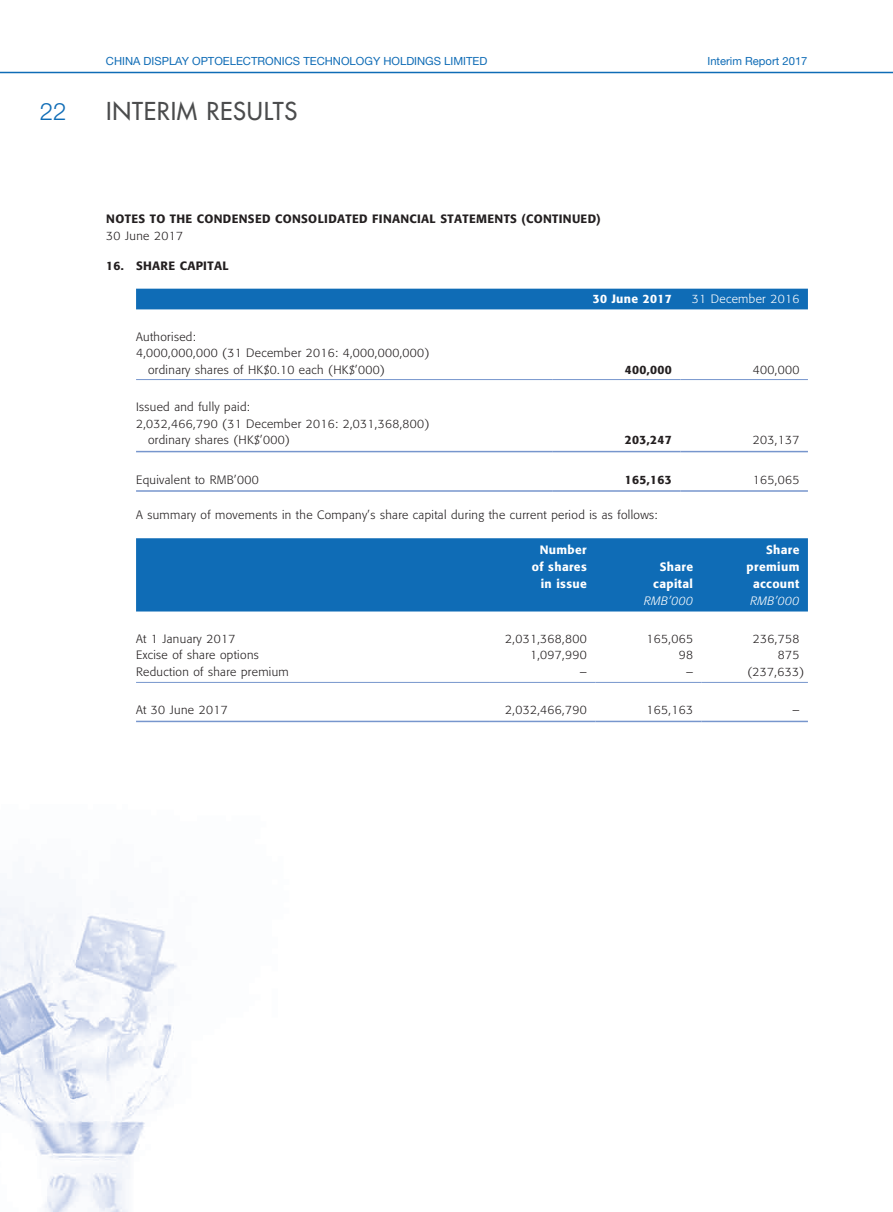
<style>
.page{position:relative;width:893px;height:1212px;background:#fff}
.page>*{position:absolute;margin:0;border:0;box-sizing:border-box;transform-origin:0 0}
.t1{font:500 24px "Futura Std";letter-spacing:.03em;color:#4b4c4d}
.t2{font:300 24px "Helvetica Neue LT Std";color:#0f6cb6}
.t3{font:300 12px "Formata";letter-spacing:.03em;color:#231f20}
.t4{font:500 12px "Formata";letter-spacing:.03em;color:#231f20}
.t5{font:500 12px/17.2px "Formata";letter-spacing:.03em;color:#fff;text-align:right}
.t6{font:300 12px "Formata";letter-spacing:.03em;color:#fff}
.t7{font:italic 300 12px "Formata";letter-spacing:.03em;color:#fff}
.t8{font:11.25px "Helvetica Neue LT Std";color:#0f6cb6}
</style>
<div class="page">
<img style="left:0;top:71px;width:893px;height:1141px">
<hr style="left:0;top:72px;width:893px;height:1px;background:#0f6cb6">
<div style="left:136px;top:289px;width:672px;height:20px;background:#0f6cb6"></div>
<hr style="left:136px;top:379px;width:417px;height:1px;background:#7796cd">
<hr style="left:553px;top:379px;width:127px;height:1px;background:#7796cd">
<hr style="left:680px;top:379px;width:128px;height:1px;background:#7796cd">
<hr style="left:136px;top:451px;width:417px;height:1px;background:#7796cd">
<hr style="left:553px;top:451px;width:127px;height:1px;background:#7796cd">
<hr style="left:680px;top:451px;width:128px;height:1px;background:#7796cd">
<hr style="left:136px;top:490px;width:417px;height:2px;background:#7796cd">
<hr style="left:553px;top:490px;width:127px;height:2px;background:#7796cd">
<hr style="left:680px;top:490px;width:128px;height:2px;background:#7796cd">
<div style="left:136px;top:538px;width:672px;height:73px;background:#0f6cb6"></div>
<hr style="left:136px;top:682px;width:353px;height:1px;background:#7796cd">
<hr style="left:489px;top:682px;width:106px;height:1px;background:#7796cd">
<hr style="left:595px;top:682px;width:107px;height:1px;background:#7796cd">
<hr style="left:702px;top:682px;width:106px;height:1px;background:#7796cd">
<hr style="left:136px;top:721px;width:353px;height:1px;background:#7796cd">
<hr style="left:489px;top:721px;width:106px;height:1px;background:#7796cd">
<hr style="left:595px;top:721px;width:107px;height:1px;background:#7796cd">
<hr style="left:702px;top:721px;width:106px;height:1px;background:#7796cd">
<p class="t8" style="left:106px;top:54px;width:379px">CHINA DISPLAY OPTOELECTRONICS TECHNOLOGY HOLDINGS LIMITED</p>
<p class="t8" style="left:707px;top:54px;width:102px">I NTERIM REPORT 2017</p>
<h1 class="t2" style="left:40px;top:97px;width:28px">22</h1>
<h1 class="t1" style="left:106px;top:96px;width:193px">INTERIM RESULTS</h1>
<p class="t4" style="left:106px;top:211px;width:496px">NOTES TO THE CONDENSED CONSOLIDATED FINANCIAL STATEMENTS (CONTINUED)</p>
<p class="t3" style="left:106px;top:229px;width:78px">30 June 2017</p>
<p class="t4" style="left:106px;top:258px;width:124px">16. SHARE CAPITAL</p>
<p class="t5" style="left:593px;top:290px;width:80px">30 June 2017</p>
<p class="t6" style="left:692px;top:292px;width:109px">31 December 2016</p>
<p class="t3" style="left:136px;top:329px;width:61px">Authorised:</p>
<p class="t3" style="left:136px;top:346px;width:295px">4,000,000,000 (31 December 2016: 4,000,000,000)</p>
<p class="t3" style="left:148px;top:362px;width:238px">ordinary shares of HK$0.10 each (HK$’000)</p>
<p class="t4" style="left:625px;top:362px;width:49px">400,000</p>
<p class="t3" style="left:753px;top:362px;width:48px">400,000</p>
<p class="t3" style="left:136px;top:400px;width:115px">Issued and fully paid:</p>
<p class="t3" style="left:136px;top:416px;width:295px">2,032,466,790 (31 December 2016: 2,031,368,800)</p>
<p class="t3" style="left:148px;top:433px;width:143px">ordinary shares (HK$’000)</p>
<p class="t4" style="left:625px;top:433px;width:49px">203,247</p>
<p class="t3" style="left:753px;top:433px;width:48px">203,137</p>
<p class="t3" style="left:136px;top:472px;width:124px">Equivalent to RMB’000</p>
<p class="t4" style="left:625px;top:472px;width:49px">165,163</p>
<p class="t3" style="left:753px;top:472px;width:48px">165,065</p>
<p class="t3" style="left:136px;top:508px;width:523px">A summary of movements in the Company’s share capital during the current period is as follows:</p>
<p class="t5" style="left:532px;top:541px;width:56px">Number of shares in issue</p>
<p class="t5" style="left:747px;top:541px;width:54px">Share premium account</p>
<p class="t5" style="left:653px;top:558px;width:41px;text-align:center">Share capital</p>
<p class="t7" style="left:644px;top:594px;width:51px">RMB’000</p>
<p class="t7" style="left:750px;top:594px;width:51px">RMB’000</p>
<p class="t3" style="left:136px;top:631px;width:101px">At 1 January 2017</p>
<p class="t3" style="left:505px;top:631px;width:83px">2,031,368,800</p>
<p class="t3" style="left:647px;top:631px;width:48px">165,065</p>
<p class="t3" style="left:753px;top:631px;width:48px">236,758</p>
<p class="t3" style="left:136px;top:648px;width:124px">Excise of share options</p>
<p class="t3" style="left:530px;top:648px;width:58px">1,097,990</p>
<p class="t3" style="left:679px;top:648px;width:16px">98</p>
<p class="t3" style="left:778px;top:648px;width:23px">875</p>
<p class="t3" style="left:136px;top:665px;width:154px">Reduction of share premium</p>
<p class="t3" style="left:580px;top:665px;width:8px">–</p>
<p class="t3" style="left:686px;top:665px;width:8px">–</p>
<p class="t3" style="left:747px;top:665px;width:58px">(237,633)</p>
<p class="t3" style="left:136px;top:703px;width:93px">At 30 June 2017</p>
<p class="t3" style="left:505px;top:703px;width:83px">2,032,466,790</p>
<p class="t3" style="left:646px;top:703px;width:48px">165,163</p>
<p class="t3" style="left:792px;top:703px;width:8px">–</p>
</div>
